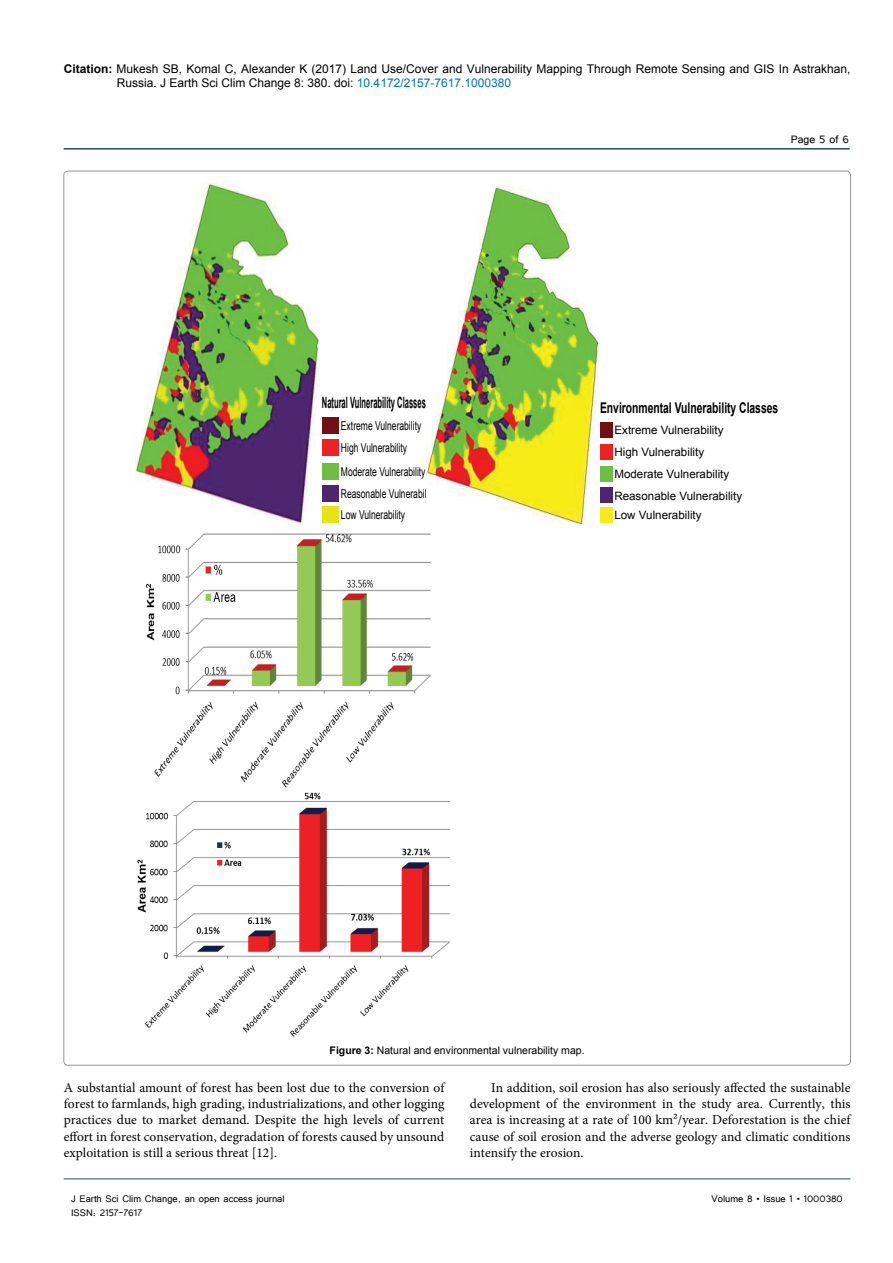
<style>
.page{position:relative;width:893px;height:1263px;background:#fff}
.page>*{position:absolute;margin:0;border:0;box-sizing:border-box;transform-origin:0 0}
.t1{font:700 15.6px "Arial";color:#000;scale:.49 1}
.t2{font:700 14.85px "Arial";color:#000;scale:.7 1}
.t3{font:13.5px/16.2px "Minion Pro";color:#000;text-align:justify}
.t4{font:13.5px "Tunga";color:#000}
.t5{font:12.15px/22.6px "Arial";color:#000;scale:.7 1}
.t6{font:12px/14.4px "Arial";color:#000}
.t7{font:12px "Tunga";color:#000}
.t8{font:11.55px/21.6px "Arial";color:#000}
.t9{font:10.5px "Arial";color:#000}
.s1{font-weight:700}
.s2{color:#0072bc}
</style>
<div class="page">
<hr style="left:64px;top:148px;width:786px;height:2px;background:#265150">
<hr style="left:64px;top:1179px;width:786px;height:1px;background:#265150">
<img style="left:136px;top:183px;width:184px;height:340px">
<div style="left:322px;top:417px;width:16px;height:16px;background:#721011"></div>
<div style="left:322px;top:439px;width:16px;height:17px;background:#ed2224"></div>
<div style="left:322px;top:506px;width:16px;height:16px;background:#e5e516"></div>
<div style="left:322px;top:463px;width:16px;height:16px;background:#6cbe45"></div>
<div style="left:322px;top:485px;width:16px;height:17px;background:#4d266f"></div>
<img style="left:426px;top:187px;width:173px;height:336px">
<div style="left:600px;top:422px;width:12px;height:16px;background:#721011"></div>
<div style="left:600px;top:444px;width:12px;height:15px;background:#ed2224"></div>
<div style="left:600px;top:507px;width:12px;height:16px;background:#f6eb16"></div>
<div style="left:600px;top:466px;width:12px;height:15px;background:#6cbe45"></div>
<div style="left:600px;top:487px;width:12px;height:16px;background:#4d266f"></div>
<img style="left:146px;top:533px;width:285px;height:255px">
<img style="left:137px;top:792px;width:314px;height:245px">
<p class="t6" style="left:117px;top:61px;width:735px;text-indent:-53px"><span class="s1">Citation:</span> Mukesh SB, Komal C, Alexander K (2017) Land Use/Cover and Vulnerability Mapping Through Remote Sensing and GIS In Astrakhan,<br>Russia. J Earth Sci Clim Change 8: 380. doi: <span class="s2">10.4172/2157-7617.1000380</span></p>
<p class="t1" style="left:322px;top:392px;width:214px">Natural Vulnerability Classes</p>
<p class="t5" style="left:341px;top:414px;width:116px">Extreme Vulnerability<br>High Vulnerability</p>
<p class="t5" style="left:341px;top:460px;width:136px">Moderate Vulnerability<br>Reasonable Vulnerability</p>
<p class="t5" style="left:341px;top:504px;width:93px">Low Vulnerability</p>
<p class="t4" style="left:791px;top:131px;width:60px">Page 5 of 6</p>
<p class="t2" style="left:600px;top:398px;width:256px">Environmental Vulnerability Classes</p>
<p class="t8" style="left:614px;top:420px;width:111px">Extreme Vulnerability<br>High Vulnerability</p>
<p class="t8" style="left:614px;top:463px;width:129px">Moderate Vulnerability<br>Reasonable Vulnerability</p>
<p class="t8" style="left:614px;top:505px;width:89px">Low Vulnerability</p>
<p class="t9" style="left:330px;top:1043px;width:257px"><span class="s1">Figure 3:</span> Natural and environmental vulnerability map.</p>
<p class="t3" style="left:64px;top:1080px;width:382px">A substantial amount of forest has been lost due to the conversion of forest to farmlands, high grading, industrializations, and other logging practices due to market demand. Despite the high levels of current effort in forest conservation, degradation of forests caused by unsound exploitation is still a serious threat [12].</p>
<p class="t3" style="left:470px;top:1080px;width:382px;text-indent:21px">In addition, soil erosion has also seriously affected the sustainable development of the environment in the study area. Currently, this area is increasing at a rate of 100 km²/year. Deforestation is the chief cause of soil erosion and the adverse geology and climatic conditions intensify the erosion.</p>
<p class="t7" style="left:71px;top:1190px;width:215px">J Earth Sci Clim Change, an open access journal</p>
<p class="t7" style="left:712px;top:1190px;width:133px">Volume 8 • Issue 1 • 1000380</p>
<p class="t7" style="left:71px;top:1205px;width:73px">ISSN: 2157-7617</p>
</div>
